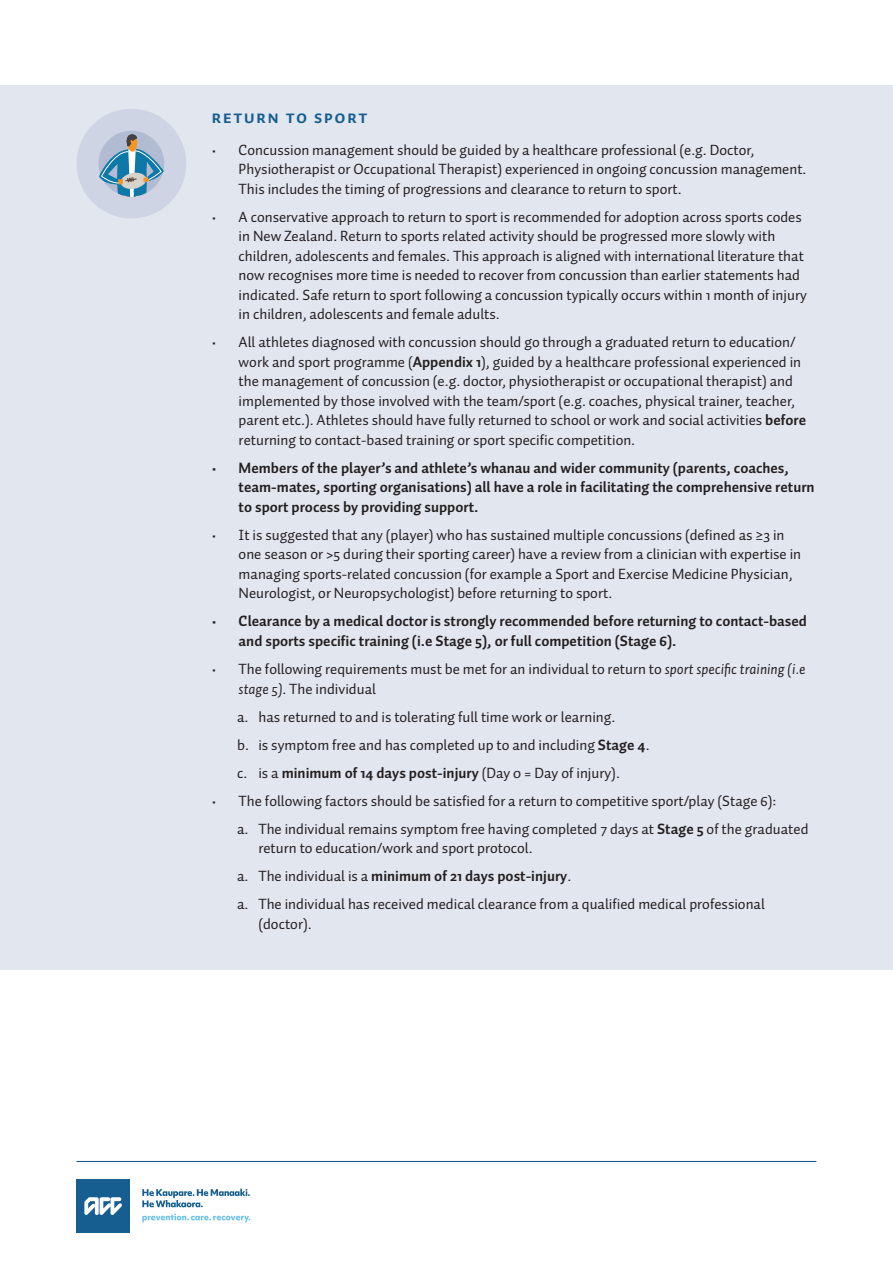
<style>
.page{position:relative;width:893px;height:1263px;background:#fff}
.page>*{position:absolute;margin:0;border:0;box-sizing:border-box;transform-origin:0 0}
.t1{font:18px "Auto Pro Bold Small Caps";letter-spacing:.075em;color:#155e8f}
.t2{font:15px/19.5px "Auto Pro";color:#231f20}
.t3{font:700 15px/19.5px "Auto Pro";color:#231f20}
.s1{font-weight:700}
.s2{font-family:"Auto Pro Regular Italic 1"}
.s3{font-weight:400}
</style>
<div class="page">
<svg style="left:142px;top:1189px;width:108px;height:18px"></svg>
<div style="left:77px;top:1179px;width:53px;height:54px;background:#155e8f"></div>
<svg style="left:142px;top:1213px;width:108px;height:9px"></svg>
<svg style="left:84px;top:1197px;width:38px;height:18px"></svg>
<hr style="left:77px;top:1161px;width:739px;height:1px;background:#155e8f">
<div style="left:0;top:85px;width:893px;height:884px;background:#e2e6ef"></div>
<div style="left:77px;top:109px;width:109px;height:109px;background:#ced4e3;border-radius:50%"></div>
<svg style="left:99px;top:134px;width:65px;height:63px"></svg>
<h3 class="t1" style="left:212px;top:104px;width:157px">return to sport</h3>
<p class="t2" style="left:239px;top:140px;width:569px;text-indent:-27px">• Concussion management should be guided by a healthcare professional (e.g. Doctor,<br>Physiotherapist or Occupational Therapist) experienced in ongoing concussion management.<br>This includes the timing of progressions and clearance to return to sport.</p>
<p class="t2" style="left:239px;top:207px;width:570px;text-indent:-27px">• A conservative approach to return to sport is recommended for adoption across sports codes in New Zealand. Return to sports related activity should be progressed more slowly with children, adolescents and females. This approach is aligned with international literature that now recognises more time is needed to recover from concussion than earlier statements had indicated. Safe return to sport following a concussion typically occurs within 1 month of injury in children, adolescents and female adults.</p>
<p class="t2" style="left:239px;top:332px;width:569px;text-indent:-27px">• All athletes diagnosed with concussion should go through a graduated return to education/ work and sport programme (<span class="s1">Appendix 1</span>), guided by a healthcare professional experienced in the management of concussion (e.g. doctor, physiotherapist or occupational therapist) and implemented by those involved with the team/sport (e.g. coaches, physical trainer, teacher, parent etc.). Athletes should have fully returned to school or work and social activities <span class="s1">before </span>returning to contact-based training or sport specific competition.</p>
<p class="t3" style="left:239px;top:458px;width:577px;text-indent:-27px">• Members of the player’s and athlete’s whanau and wider community (parents, coaches, team-mates, sporting organisations) all have a role in facilitating the comprehensive return to sport process by providing support.</p>
<p class="t2" style="left:239px;top:525px;width:564px;text-indent:-27px">• It is suggested that any (player) who has sustained multiple concussions (defined as ≥3 in one season or &gt;5 during their sporting career) have a review from a clinician with expertise in managing sports-related concussion (for example a Sport and Exercise Medicine Physician, Neurologist, or Neuropsychologist) before returning to sport.</p>
<p class="t3" style="left:239px;top:611px;width:570px;text-indent:-27px">• Clearance by a medical doctor is strongly recommended before returning to contact-based and sports specific training (i.e Stage 5), or full competition (Stage 6).</p>
<p class="t2" style="left:239px;top:659px;width:568px;text-indent:-27px">• The following requirements must be met for an individual to return to <span class="s2">sport specific training (i.e stage 5)</span>. The individual</p>
<p class="t2" style="left:237px;top:706px;width:380px">a. has returned to and is tolerating full time work or learning.</p>
<p class="t2" style="left:237px;top:734px;width:414px">b. is symptom free and has completed up to and including <span class="s1">Stage 4</span>.</p>
<p class="t3" style="left:237px;top:762px;width:384px"><span class="s3">c. is a</span> minimum of 14 days post-injury <span class="s3">(Day 0 = Day of injury).</span></p>
<p class="t2" style="left:212px;top:790px;width:566px">• The following factors should be satisfied for a return to competitive sport/play (Stage 6):</p>
<p class="t2" style="left:258px;top:818px;width:552px;text-indent:-21px">a. The individual remains symptom free having completed 7 days at <span class="s1">Stage 5</span> of the graduated return to education/work and sport protocol.</p>
<p class="t3" style="left:237px;top:866px;width:336px"><span class="s3">a. The individual is a</span> minimum of 21 days post-injury<span class="s3">.</span></p>
<p class="t2" style="left:258px;top:894px;width:508px;text-indent:-21px">a. The individual has received medical clearance from a qualified medical professional (doctor).</p>
</div>
